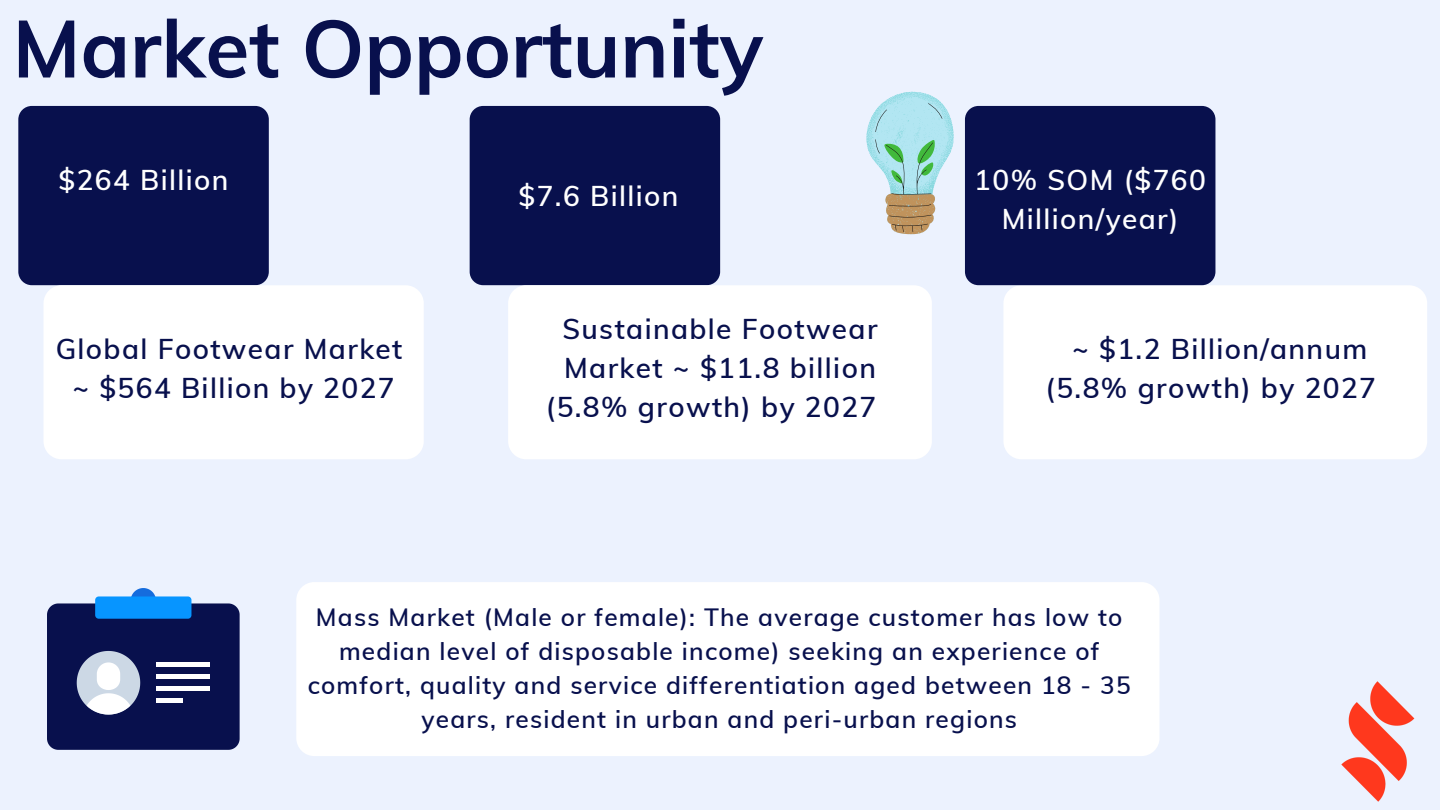
<style>
.page{position:relative;width:1440px;height:810px;background:#ecf2fe}
.page>*{position:absolute;margin:0;border:0;box-sizing:border-box;transform-origin:0 0}
.t1{font:700 80px "Muli";color:#08104d}
.t2{font:600 28px/39px "Muli";letter-spacing:.05em;color:#08104d;text-align:center}
.t3{font:600 28px/39px "Muli";letter-spacing:.05em;color:#fff;text-align:center}
.t4{font:600 24.5px/33.8px "Muli";letter-spacing:.05em;color:#08104d;text-align:center}
</style>
<div class="page">
<div style="left:18px;top:106px;width:251px;height:179px;background:#08104d;border-radius:13px"></div>
<div style="left:44px;top:285px;width:380px;height:174px;background:#fff;border-radius:18px"></div>
<div style="left:470px;top:106px;width:250px;height:179px;background:#08104d;border-radius:13px"></div>
<div style="left:508px;top:285px;width:424px;height:174px;background:#fff;border-radius:18px"></div>
<div style="left:1003px;top:285px;width:424px;height:174px;background:#fff;border-radius:18px"></div>
<div style="left:965px;top:106px;width:250px;height:179px;background:#08104d;border-radius:13px"></div>
<svg style="left:866px;top:91px;width:88px;height:143px"></svg>
<svg style="left:47px;top:588px;width:193px;height:162px;background:#36477d"></svg>
<div style="left:296px;top:582px;width:864px;height:174px;background:#fff;border-radius:18px"></div>
<img style="left:1341px;top:681px;width:74px;height:121px">
<p class="t1" style="left:13px;top:-3px;width:752px">Market Opportunity</p>
<p class="t3" style="left:59px;top:160px;width:171px">$264 Billion</p>
<p class="t2" style="left:56px;top:328px;width:348px">Global Footwear Market ~ $564 Billion by 2027</p>
<p class="t3" style="left:519px;top:176px;width:161px">$7.6 Billion</p>
<p class="t2" style="left:546px;top:309px;width:333px">Sustainable Footwear<br>Market ~ $11.8 billion (5.8% growth) by 2027</p>
<p class="t3" style="left:974px;top:160px;width:233px">10% SOM ($760<br>Million/year)</p>
<p class="t2" style="left:1046px;top:328px;width:332px;text-align:left;text-indent:27px">~ $1.2 Billion/annum (5.8% growth) by 2027</p>
<p class="t4" style="left:308px;top:600px;width:825px">Mass Market (Male or female): The average customer has low to median level of disposable income) seeking an experience of comfort, quality and service differentiation aged between 18 - 35 years, resident in urban and peri-urban regions</p>
</div>
